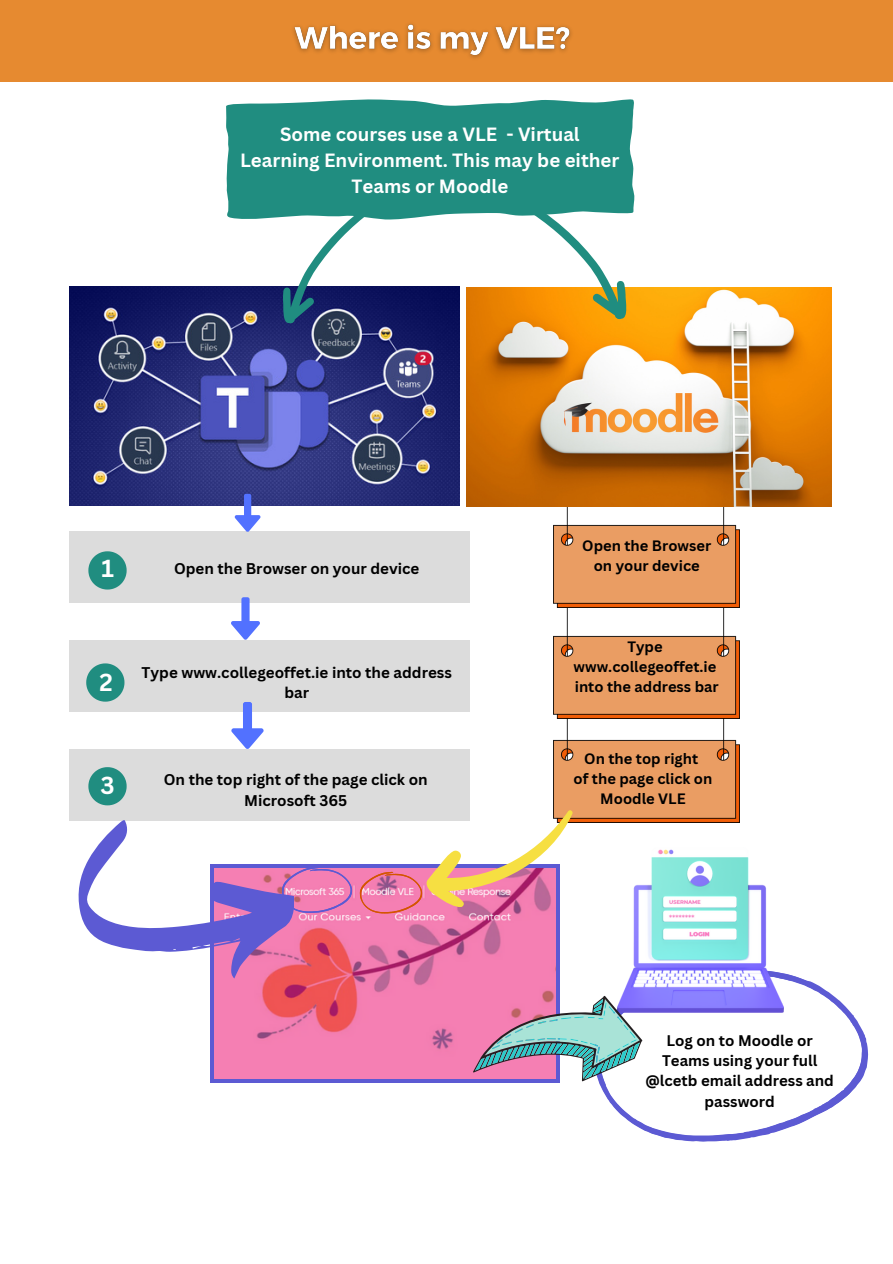
<style>
.page{position:relative;width:893px;height:1264px;background:#fff}
.page>*{position:absolute;margin:0;border:0;box-sizing:border-box;transform-origin:0 0}
.t1{font:700 24px "Canva Sans";color:#fff}
.t2{font:700 18.6px/25.7px "Canva Sans";color:#fff;text-align:center}
.t3{font:700 15.15px/20.2px "Canva Sans";color:#000;text-align:center}
.t4{font:700 15px/20.2px "Canva Sans";color:#000;text-align:center}
.t5{font:700 14.7px/20.1px "Canva Sans";color:#000;text-align:center}
</style>
<div class="page">
<div style="left:0;top:0;width:892px;height:81px;background:#e68a30"></div>
<div style="left:226px;top:99px;width:409px;height:120px;background:#208d80"></div>
<img style="left:553px;top:608px;width:186px;height:214px">
<img style="left:553px;top:506px;width:186px;height:102px">
<img style="left:466px;top:287px;width:365px;height:219px">
<img style="left:69px;top:286px;width:390px;height:220px">
<svg style="left:251px;top:201px;width:156px;height:126px"></svg>
<svg style="left:490px;top:197px;width:165px;height:126px"></svg>
<div style="left:69px;top:531px;width:401px;height:72px;background:#d9d9d9"></div>
<svg style="left:88px;top:551px;width:39px;height:38px"></svg>
<div style="left:69px;top:640px;width:401px;height:72px;background:#d9d9d9"></div>
<div style="left:69px;top:749px;width:401px;height:72px;background:#d9d9d9"></div>
<svg style="left:86px;top:663px;width:38px;height:38px"></svg>
<svg style="left:210px;top:864px;width:350px;height:218px;background:#7660cd"></svg>
<img style="left:214px;top:868px;width:341px;height:210px">
<svg style="left:88px;top:767px;width:39px;height:38px"></svg>
<svg style="left:598px;top:973px;width:269px;height:168px"></svg>
<img style="left:617px;top:849px;width:166px;height:163px">
<svg style="left:78px;top:820px;width:274px;height:158px"></svg>
<svg style="left:234px;top:494px;width:27px;height:38px"></svg>
<svg style="left:231px;top:597px;width:29px;height:43px"></svg>
<svg style="left:231px;top:702px;width:33px;height:47px"></svg>
<svg style="left:360px;top:799px;width:213px;height:115px"></svg>
<svg style="left:473px;top:995px;width:169px;height:86px"></svg>
<img style="left:293px;top:24px;width:279px;height:34px">
<p class="t2" style="left:240px;top:121px;width:380px">Some courses use a VLE - Virtual<br>Learning Environment. This may be either<br>Teams or Moodle</p>
<p class="t1" style="left:101px;top:551px;width:14px">1</p>
<p class="t3" style="left:174px;top:558px;width:247px">Open the Browser on your device</p>
<p class="t1" style="left:100px;top:665px;width:15px">2</p>
<p class="t3" style="left:141px;top:661px;width:312px">Type www.collegeoffet.ie into the address bar</p>
<p class="t1" style="left:101px;top:768px;width:16px">3</p>
<p class="t3" style="left:164px;top:769px;width:265px">On the top right of the page click on<br>Microsoft 365</p>
<p class="t5" style="left:582px;top:535px;width:130px">Open the Browser on your device</p>
<p class="t5" style="left:627px;top:636px;width:37px">Type</p>
<p class="t5" style="left:573px;top:656px;width:144px">www.collegeoffet.ie</p>
<p class="t5" style="left:574px;top:676px;width:145px">into the address bar</p>
<p class="t5" style="left:584px;top:748px;width:115px">On the top right</p>
<p class="t5" style="left:573px;top:768px;width:140px">of the page click on<br>Moodle VLE</p>
<p class="t4" style="left:645px;top:1030px;width:190px">Log on to Moodle or<br>Teams using your full @lcetb email address and password</p>
</div>
